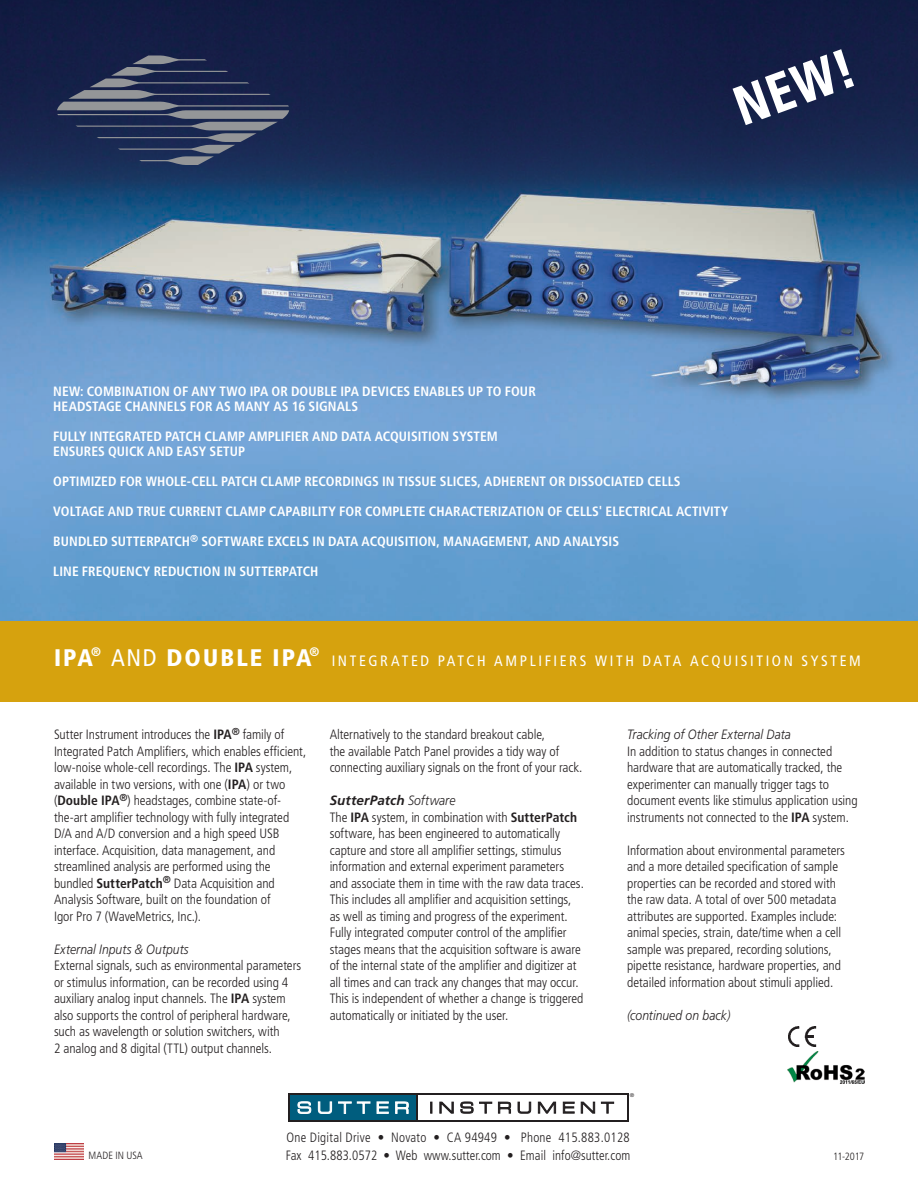
<style>
.page{position:relative;width:918px;height:1188px;background:#fff}
.page>*{position:absolute;margin:0;border:0;box-sizing:border-box;transform-origin:0 0}
.t1{font:900 condensed 55.5px "Frutiger LT";color:#fff;scale:.89 1}
.t2{font:900 condensed 24px "Frutiger LT";letter-spacing:.085em;color:#fff}
.t3{font:condensed 15px "Frutiger LT";letter-spacing:.175em;color:#fff}
.t4{font:300 condensed 13.5px/16.5px "Frutiger LT";letter-spacing:-.005em;color:#231f20}
.box_text{font:700 condensed 13.5px "Frutiger LT";letter-spacing:.005em;color:#fff}
.Features_text{font:700 condensed 13.5px "Frutiger LT";letter-spacing:.005em;color:#fff}
.t5{font:italic 300 13.5px "Frutiger LT";letter-spacing:.005em;color:#231f20;scale:.9 1}
.t6{font:300 condensed 13.5px "Frutiger LT";letter-spacing:-.005em;color:#231f20;scale:.96 1}
.t7{font:300 condensed 13.5px "Frutiger LT";letter-spacing:.02em;color:#231f20;scale:.96 1}
.t8{font:italic 700 13.5px "Frutiger LT";letter-spacing:.01em;color:#231f20}
.box_text-2{font:300 condensed 10.5px "Frutiger LT";letter-spacing:.005em;color:#231f20}
.t9{font:5.25px "Helvetica";color:#231f20}
.s1{font-weight:400}
.s2{font-weight:700}
.s3{font-weight:300}
</style>
<div class="page">
<div style="left:288px;top:1093px;width:340px;height:29px;background:#231f20"></div>
<div style="left:290px;top:1095px;width:126px;height:25px;background:#005d7e"></div>
<div style="left:418px;top:1095px;width:208px;height:25px;background:#fff"></div>
<svg style="left:430px;top:1102px;width:184px;height:11px"></svg>
<svg style="left:298px;top:1102px;width:111px;height:12px"></svg>
<img style="left:0;top:0;width:918px;height:621px">
<div style="left:0;top:621px;width:918px;height:81px;background:#d6a20e"></div>
<svg style="left:57px;top:56px;width:232px;height:109px;background:#333e5e"></svg>
<img style="left:54px;top:1144px;width:30px;height:15px">
<img style="left:788px;top:1051px;width:77px;height:32px">
<img style="left:788px;top:1026px;width:29px;height:20px">
<p class="t1" style="left:725px;top:77px;width:142px;rotate:-20deg">NEW!</p>
<p class="box_text" style="left:53px;top:384px;width:484px">NEW: COMBINATION OF ANY TWO IPA OR DOUBLE IPA DEVICES ENABLES UP TO FOUR</p>
<p class="box_text" style="left:53px;top:399px;width:306px">HEADSTAGE CHANNELS FOR AS MANY AS 16 SIGNALS</p>
<p class="box_text" style="left:53px;top:429px;width:446px">FULLY INTEGRATED PATCH CLAMP AMPLIFIER AND DATA ACQUISITION SYSTEM</p>
<p class="box_text" style="left:53px;top:444px;width:193px">ENSURES QUICK AND EASY SETUP</p>
<p class="box_text" style="left:53px;top:474px;width:629px">OPTIMIZED FOR WHOLE-CELL PATCH CLAMP RECORDINGS IN TISSUE SLICES, ADHERENT OR DISSOCIATED CELLS</p>
<p class="box_text" style="left:53px;top:504px;width:677px">VOLTAGE AND TRUE CURRENT CLAMP CAPABILITY FOR COMPLETE CHARACTERIZATION OF CELLS' ELECTRICAL ACTIVITY</p>
<p class="Features_text" style="left:53px;top:534px;width:567px">BUNDLED SUTTERPATCH<sup>®</sup> SOFTWARE EXCELS IN DATA ACQUISITION, MANAGEMENT, AND ANALYSIS</p>
<p class="Features_text" style="left:53px;top:564px;width:267px">LINE FREQUENCY REDUCTION IN SUTTERPATCH</p>
<p class="t2" style="left:54px;top:643px;width:267px">IPA<sup>®</sup> <span class="s1">AND</span> DOUBLE IPA<sup>®</sup></p>
<p class="t3" style="left:332px;top:652px;width:531px">INTEGRATED PATCH AMPLIFIERS WITH DATA ACQUISITION SYSTEM</p>
<p class="t4" style="left:54px;top:726px;width:254px">Sutter Instrument introduces the <span class="s2">IPA</span><sup>®</sup> family of Integrated Patch Amplifiers, which enables efficient, low-noise whole-cell recordings. The <span class="s2">IPA</span> system, available in two versions, with one (<span class="s2">IPA</span>) or two (<span class="s2">Double IPA</span><sup>®</sup>) headstages, combine state-of-</p>
<p class="t4" style="left:54px;top:809px;width:237px">the-art amplifier technology with fully integrated</p>
<p class="t4" style="left:54px;top:825px;width:227px">D/A and A/D conversion and a high speed USB interface. Acquisition, data management, and streamlined analysis are performed using the bundled <span class="s2">SutterPatch</span><sup>®</sup> Data Acquisition and Analysis Software, built on the foundation of</p>
<p class="t4" style="left:54px;top:908px;width:149px">Igor Pro 7 (WaveMetrics, Inc.).</p>
<p class="t5" style="left:54px;top:941px;width:151px">External Inputs &amp; Outputs</p>
<p class="t4" style="left:54px;top:957px;width:249px">External signals, such as environmental parameters or stimulus information, can be recorded using 4 auxiliary analog input channels. The <span class="s2">IPA</span> system</p>
<p class="t4" style="left:54px;top:1007px;width:238px">also supports the control of peripheral hardware, such as wavelength or solution switchers, with<br>2 analog and 8 digital (TTL) output channels.</p>
<p class="t4" style="left:330px;top:726px;width:254px">Alternatively to the standard breakout cable,<br>the available Patch Panel provides a tidy way of connecting auxiliary signals on the front of your rack.</p>
<p class="t8" style="left:330px;top:793px;width:127px">SutterPatch <span class="s3">Software</span></p>
<p class="t4" style="left:330px;top:809px;width:256px">The <span class="s2">IPA</span> system, in combination with <span class="s2">SutterPatch </span>software, has been engineered to automatically capture and store all amplifier settings, stimulus information and external experiment parameters and associate them in time with the raw data traces.<br>This includes all amplifier and acquisition settings, as well as timing and progress of the experiment.<br>Fully integrated computer control of the amplifier stages means that the acquisition software is aware of the internal state of the amplifier and digitizer at all times and can track any changes that may occur.<br>This is independent of whether a change is triggered automatically or initiated by the user.</p>
<p class="t5" style="left:627px;top:727px;width:183px">Tracking of Other External Data</p>
<p class="t4" style="left:627px;top:743px;width:232px">In addition to status changes in connected hardware that are automatically tracked, the experimenter can manually trigger tags to document events like stimulus application using</p>
<p class="t4" style="left:627px;top:809px;width:223px">instruments not connected to the <span class="s2">IPA</span> system.</p>
<p class="t4" style="left:627px;top:842px;width:219px">Information about environmental parameters and a more detailed specification of sample properties can be recorded and stored with the raw data. A total of over 500 metadata attributes are supported. Examples include: animal species, strain, date/time when a cell sample was prepared, recording solutions, pipette resistance, hardware properties, and detailed information about stimuli applied.</p>
<p class="t5" style="left:627px;top:1007px;width:116px">(continued on back)</p>
<p class="t9" style="left:630px;top:1092px;width:5px">®</p>
<p class="box_text-2" style="left:88px;top:1150px;width:56px">MADE IN USA</p>
<p class="t7" style="left:287px;top:1130px;width:359px">One Digital Drive • Novato • CA 94949 • Phone 415.883.0128</p>
<p class="t6" style="left:286px;top:1148px;width:360px">Fax 415.883.0572 • Web www.sutter.com • Email info@sutter.com</p>
<p class="box_text-2" style="left:833px;top:1150px;width:33px">11-2017</p>
</div>
